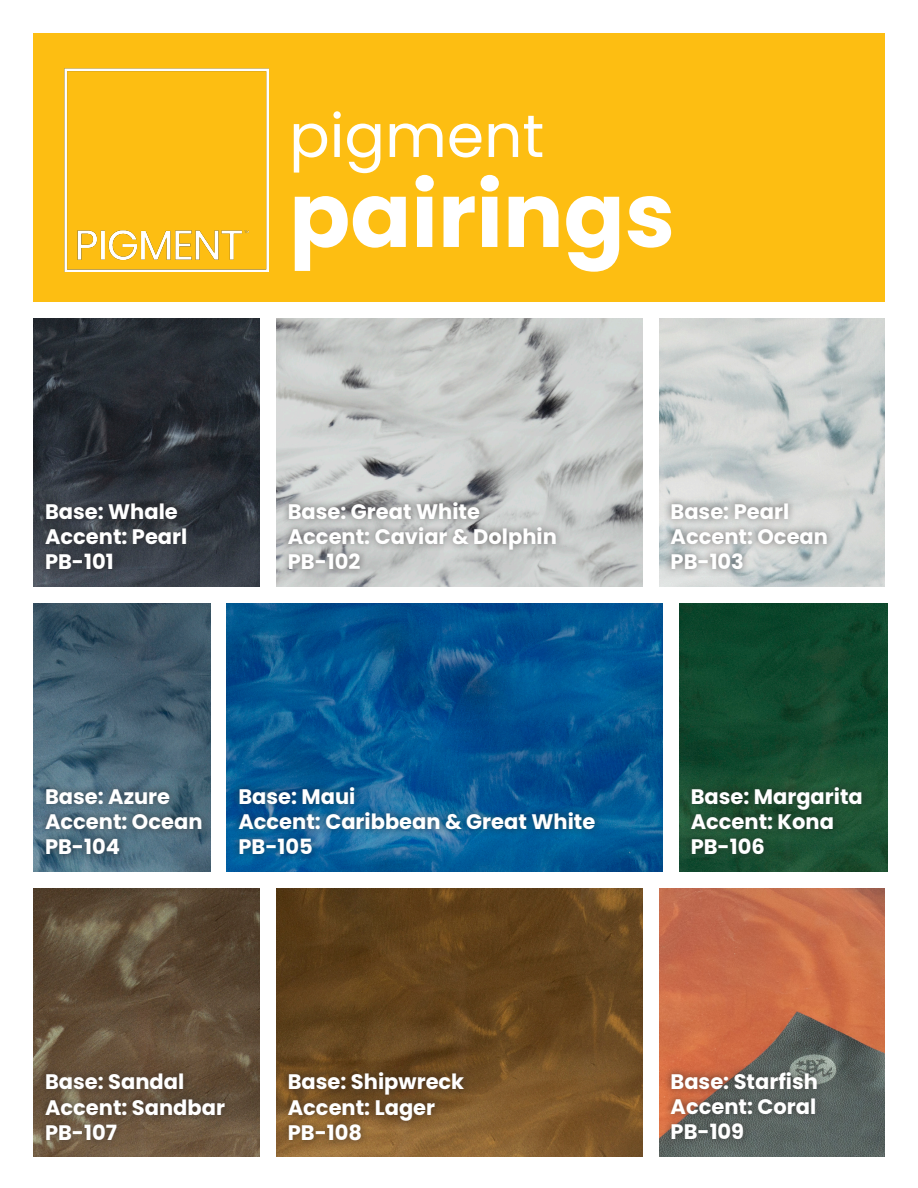
<style>
.page{position:relative;width:918px;height:1188px;background:#fff}
.page>*{position:absolute;margin:0;border:0;box-sizing:border-box;transform-origin:0 0}
.t1{font:700 90px "Poppins";color:#fff}
.t2{font:60px "Poppins";color:#fff}
.t3{font:700 21px "Poppins";color:#fff}
</style>
<div class="page">
<img style="left:33px;top:318px;width:227px;height:269px">
<img style="left:276px;top:318px;width:366px;height:269px">
<img style="left:659px;top:318px;width:226px;height:269px">
<img style="left:34px;top:603px;width:176px;height:269px">
<img style="left:679px;top:603px;width:208px;height:269px">
<img style="left:276px;top:889px;width:366px;height:268px">
<img style="left:659px;top:889px;width:226px;height:268px">
<img style="left:33px;top:889px;width:227px;height:268px">
<img style="left:227px;top:603px;width:435px;height:269px">
<div style="left:33px;top:33px;width:852px;height:269px;background:#fdbe12"></div>
<img style="left:65px;top:68px;width:203px;height:204px">
<div style="left:38px;top:495px;width:156px;height:82px;background:#231f20;opacity:.6"></div>
<div style="left:281px;top:494px;width:283px;height:83px;background:#231f20;opacity:.6"></div>
<div style="left:663px;top:495px;width:172px;height:82px;background:#231f20;opacity:.6"></div>
<div style="left:38px;top:781px;width:172px;height:81px;background:#231f20;opacity:.6"></div>
<div style="left:684px;top:779px;width:186px;height:83px;background:#231f20;opacity:.6"></div>
<div style="left:38px;top:1066px;width:194px;height:82px;background:#231f20;opacity:.6"></div>
<div style="left:281px;top:1065px;width:190px;height:83px;background:#231f20;opacity:.6"></div>
<div style="left:663px;top:1064px;width:162px;height:83px;background:#231f20;opacity:.6"></div>
<div style="left:231px;top:779px;width:371px;height:83px;background:#231f20;opacity:.6"></div>
<p class="t2" style="left:289px;top:101px;width:257px">pigment</p>
<p class="t1" style="left:289px;top:163px;width:387px">pairings</p>
<p class="t3" style="left:45px;top:499px;width:134px">Base: Whale</p>
<p class="t3" style="left:45px;top:524px;width:144px">Accent: Pearl</p>
<p class="t3" style="left:45px;top:550px;width:70px">PB-101</p>
<p class="t3" style="left:288px;top:499px;width:194px">Base: Great White</p>
<p class="t3" style="left:288px;top:524px;width:271px">Accent: Caviar &amp; Dolphin</p>
<p class="t3" style="left:288px;top:550px;width:74px">PB-102</p>
<p class="t3" style="left:671px;top:499px;width:120px">Base: Pearl</p>
<p class="t3" style="left:671px;top:524px;width:159px">Accent: Ocean</p>
<p class="t3" style="left:671px;top:550px;width:75px">PB-103</p>
<p class="t3" style="left:45px;top:784px;width:127px">Base: Azure</p>
<p class="t3" style="left:45px;top:809px;width:159px">Accent: Ocean</p>
<p class="t3" style="left:45px;top:835px;width:76px">PB-104</p>
<p class="t3" style="left:238px;top:784px;width:119px">Base: Maui</p>
<p class="t3" style="left:238px;top:809px;width:358px">Accent: Caribbean &amp; Great White</p>
<p class="t3" style="left:238px;top:835px;width:76px">PB-105</p>
<p class="t3" style="left:691px;top:784px;width:174px">Base: Margarita</p>
<p class="t3" style="left:691px;top:809px;width:145px">Accent: Kona</p>
<p class="t3" style="left:691px;top:835px;width:76px">PB-106</p>
<p class="t3" style="left:45px;top:1070px;width:141px">Base: Sandal</p>
<p class="t3" style="left:45px;top:1095px;width:182px">Accent: Sandbar</p>
<p class="t3" style="left:45px;top:1120px;width:73px">PB-107</p>
<p class="t3" style="left:288px;top:1070px;width:178px">Base: Shipwreck</p>
<p class="t3" style="left:288px;top:1095px;width:149px">Accent: Lager</p>
<p class="t3" style="left:288px;top:1120px;width:76px">PB-108</p>
<p class="t3" style="left:671px;top:1069px;width:149px">Base: Starfish</p>
<p class="t3" style="left:671px;top:1094px;width:147px">Accent: Coral</p>
<p class="t3" style="left:671px;top:1120px;width:75px">PB-109</p>
</div>
